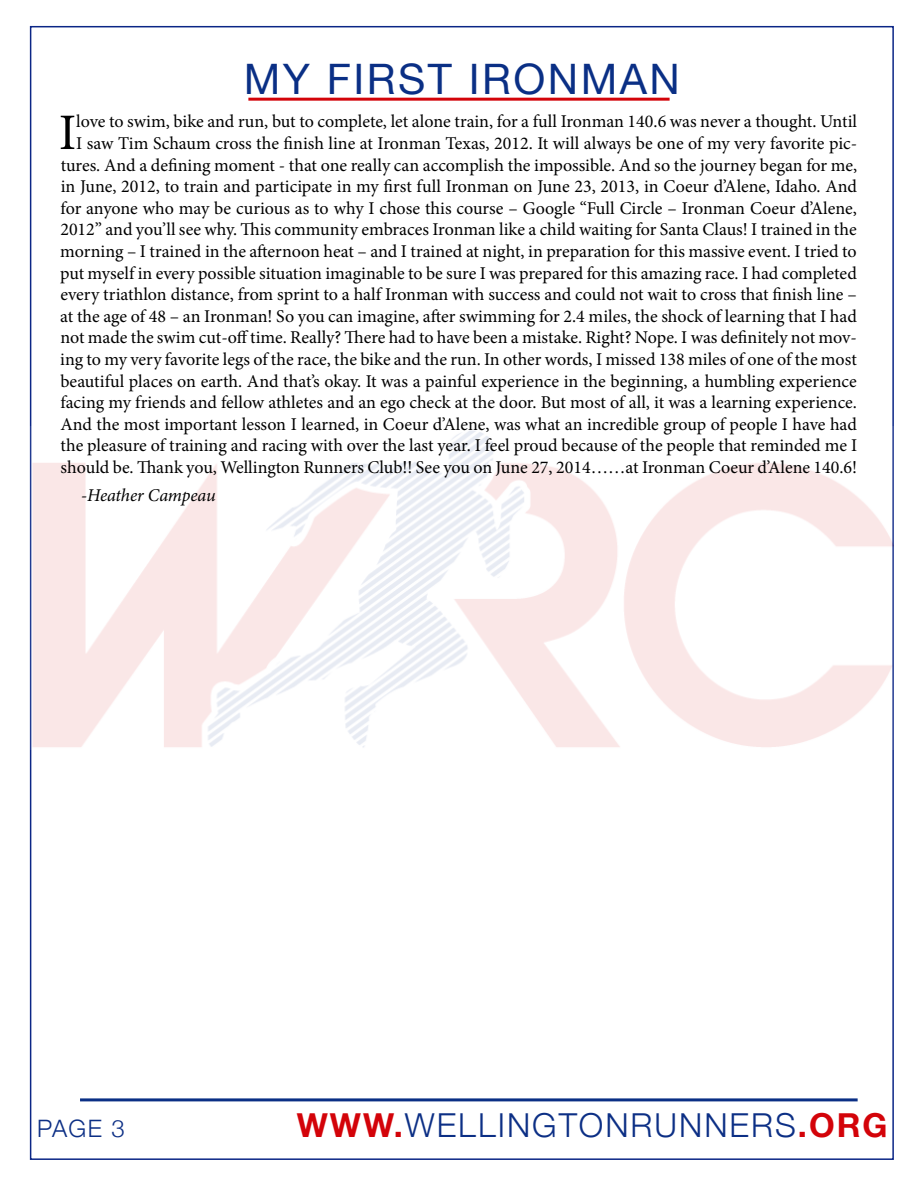
<style>
.page{position:relative;width:918px;height:1188px;background:#fff}
.page>*{position:absolute;margin:0;border:0;box-sizing:border-box;transform-origin:0 0}
.t1{font:51.3px "Minion Pro";color:#000}
.t2{font:42px "Helvetica Neue";letter-spacing:.06em;color:#0a2f85}
.t3{font:300 33px "Helvetica Neue";letter-spacing:.06em;color:#0c2f85}
.t4{font:300 24px "Helvetica Neue";color:#0c2f85}
.t5{font:18px/21.6px "Minion Pro";color:#000;text-align:right}
.t6{font:italic 18px "Minion Pro";letter-spacing:-.01em;color:#000}
.s1{font-weight:700;color:#d30309}
</style>
<div class="page">
<hr style="left:80px;top:1098px;width:778px;height:3px;background:#0a2f85">
<img style="left:30px;top:426px;width:864px;height:323px">
<hr style="left:248px;top:98px;width:422px;height:3px;background:#d30309">
<h2 class="t2" style="left:244px;top:49px;width:438px">MY FIRST IRONMAN</h2>
<p class="t5" style="left:60px;top:111px;width:799px">love to swim, bike and run, but to complete, let alone train, for a full Ironman 140.6 was never a thought. Until<br>I saw Tim Schaum cross the finish line at Ironman Texas, 2012. It will always be one of my very favorite pic&shy;tures. And a defining moment - that one really can accomplish the impossible. And so the journey began for me, in June, 2012, to train and participate in my first full Ironman on June 23, 2013, in Coeur d’Alene, Idaho. And for anyone who may be curious as to why I chose this course – Google “Full Circle – Ironman Coeur d’Alene, 2012” and you’ll see why. This community embraces Ironman like a child waiting for Santa Claus! I trained in the morning – I trained in the afternoon heat – and I trained at night, in preparation for this massive event. I tried to put myself in every possible situation imaginable to be sure I was prepared for this amazing race. I had completed every triathlon distance, from sprint to a half Ironman with success and could not wait to cross that finish line – at the age of 48 – an Ironman! So you can imagine, after swimming for 2.4 miles, the shock of learning that I had not made the swim cut-offtime. Really? There had to have been a mistake. Right? Nope. I was definitely not mov&shy;ing to my very favorite legs of the race, the bike and the run. In other words, I missed 138 miles of one of the most beautiful places on earth. And that’s okay. It was a painful experience in the beginning, a humbling experience facing my friends and fellow athletes and an ego check at the door. But most of all, it was a learning experience.<br>And the most important lesson I learned, in Coeur d’Alene, was what an incredible group of people I have had the pleasure of training and racing with over the last year. I feel proud because of the people that reminded me I should be. Thank you, Wellington Runners Club!! See you on June 27, 2014……at Ironman Coeur d’Alene 140.6!</p>
<p class="t6" style="left:81px;top:483px;width:136px">-Heather Campeau</p>
<h1 class="t1" style="left:59px;top:98px;width:19px">I</h1>
<h3 class="t4" style="left:37px;top:1109px;width:89px">PAGE 3</h3>
<h3 class="t3" style="left:297px;top:1099px;width:592px"><span class="s1">WWW.</span>WELLINGTONRUNNERS<span class="s1">.ORG</span></h3>
</div>
